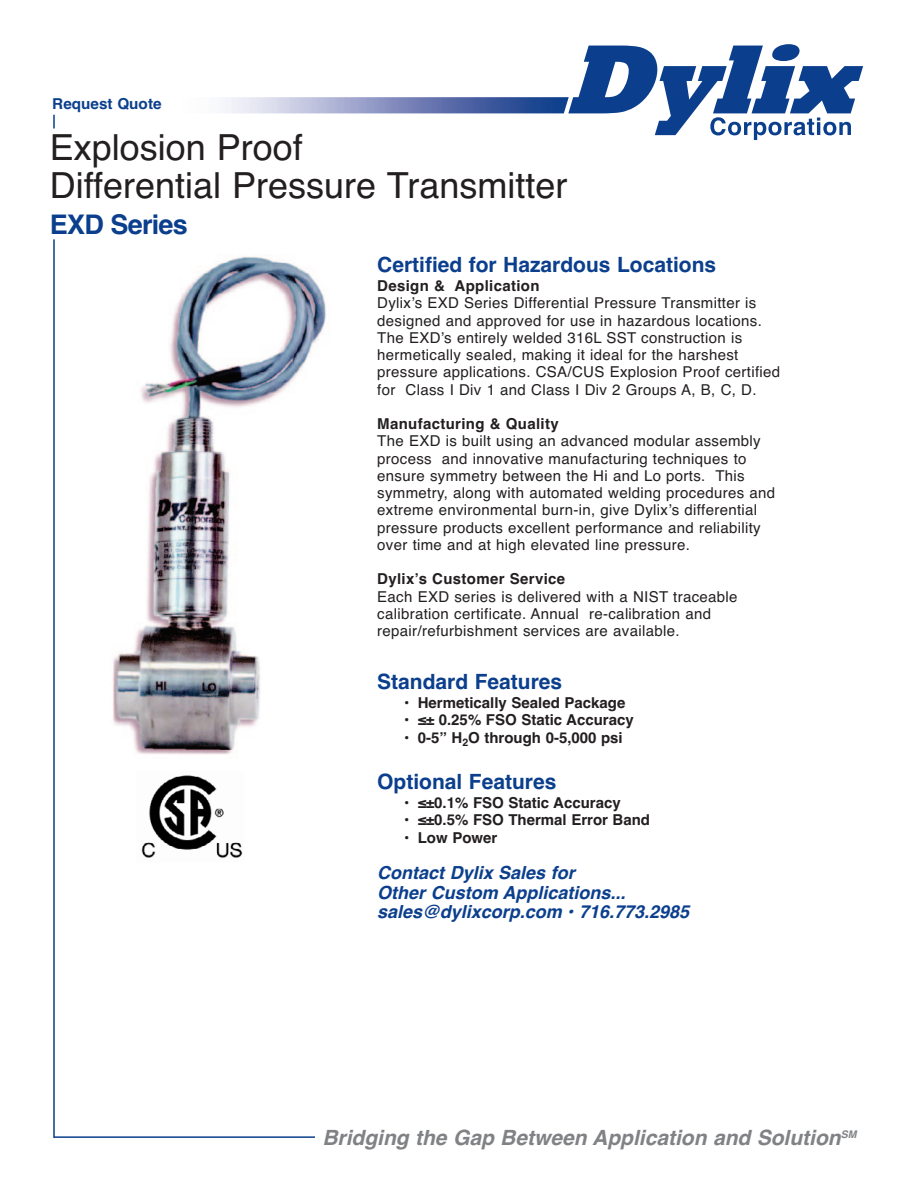
<style>
.page{position:relative;width:918px;height:1188px;background:#fff}
.page>*{position:absolute;margin:0;border:0;box-sizing:border-box;transform-origin:0 0}
.t1{font:36px "Helvetica";color:#231f20}
.t2{font:700 27px "Helvetica";letter-spacing:-.03em;color:#0b3f8d}
.t3{font:700 21px "Helvetica";color:#0b3f8d}
.t4{font:italic 700 21px "Helvetica";color:#808285}
.t5{font:italic 700 18px "Helvetica";color:#0b3f8d}
.t6{font:15px/17.2px "Helvetica";letter-spacing:.02em;color:#231f20}
.t7{font:700 15px "Helvetica";color:#231f20}
.t8{font:700 15px "Helvetica";letter-spacing:.02em;color:#231f20}
.t9{font:700 15px "Helvetica";color:#0b3f8d}
</style>
<div class="page">
<img style="left:113px;top:256px;width:214px;height:499px">
<svg style="left:568px;top:44px;width:295px;height:96px"></svg>
<img style="left:225px;top:97px;width:344px;height:16px">
<hr style="left:53px;top:239px;width:2px;height:899px;background:#0b3f8d">
<svg style="left:53px;top:115px;width:2px;height:14px"></svg>
<hr style="left:54px;top:1136px;width:261px;height:2px;background:#0b3f8d">
<img style="left:141px;top:775px;width:102px;height:83px">
<p class="t9" style="left:52px;top:98px;width:111px">Request Quote</p>
<p class="t1" style="left:50px;top:134px;width:255px">Explosion Proof</p>
<p class="t1" style="left:50px;top:172px;width:519px">Differential Pressure Transmitter</p>
<p class="t2" style="left:50px;top:214px;width:140px">EXD Series</p>
<p class="t3" style="left:377px;top:256px;width:340px">Certified for Hazardous Locations</p>
<p class="t8" style="left:377px;top:280px;width:164px">Design &amp; Application</p>
<p class="t6" style="left:377px;top:296px;width:405px">Dylix’s EXD Series Differential Pressure Transmitter is designed and approved for use in hazardous locations.<br>The EXD’s entirely welded 316L SST construction is hermetically sealed, making it ideal for the harshest pressure applications. CSA/CUS Explosion Proof certified for Class I Div 1 and Class I Div 2 Groups A, B, C, D.</p>
<p class="t8" style="left:377px;top:418px;width:183px">Manufacturing &amp; Quality</p>
<p class="t6" style="left:377px;top:434px;width:400px">The EXD is built using an advanced modular assembly process and innovative manufacturing techniques to ensure symmetry between the Hi and Lo ports. This symmetry, along with automated welding procedures and extreme environmental burn-in, give Dylix’s differential pressure products excellent performance and reliability over time and at high elevated line pressure.</p>
<p class="t8" style="left:377px;top:574px;width:190px">Dylix’s Customer Service</p>
<p class="t6" style="left:377px;top:589px;width:362px">Each EXD series is delivered with a NIST traceable calibration certificate. Annual re-calibration and repair/refurbishment services are available.</p>
<p class="t3" style="left:377px;top:673px;width:186px">Standard Features</p>
<p class="t7" style="left:404px;top:697px;width:223px">• Hermetically Sealed Package</p>
<p class="t7" style="left:404px;top:715px;width:231px">• ≤± 0.25% FSO Static Accuracy</p>
<p class="t7" style="left:404px;top:732px;width:220px">• 0-5” H<sub>2</sub>O through 0-5,000 psi</p>
<p class="t3" style="left:377px;top:774px;width:181px">Optional Features</p>
<p class="t7" style="left:404px;top:797px;width:218px">• ≤±0.1% FSO Static Accuracy</p>
<p class="t7" style="left:404px;top:815px;width:247px">• ≤±0.5% FSO Thermal Error Band</p>
<p class="t7" style="left:404px;top:832px;width:95px">• Low Power</p>
<p class="t5" style="left:377px;top:867px;width:199px">Contact Dylix Sales for</p>
<p class="t5" style="left:377px;top:886px;width:250px">Other Custom Applications...</p>
<p class="t5" style="left:377px;top:906px;width:314px">sales@dylixcorp.com • 716.773.2985</p>
<p class="t4" style="left:322px;top:1130px;width:536px">Bridging the Gap Between Application and Solution<sup>SM</sup></p>
</div>
